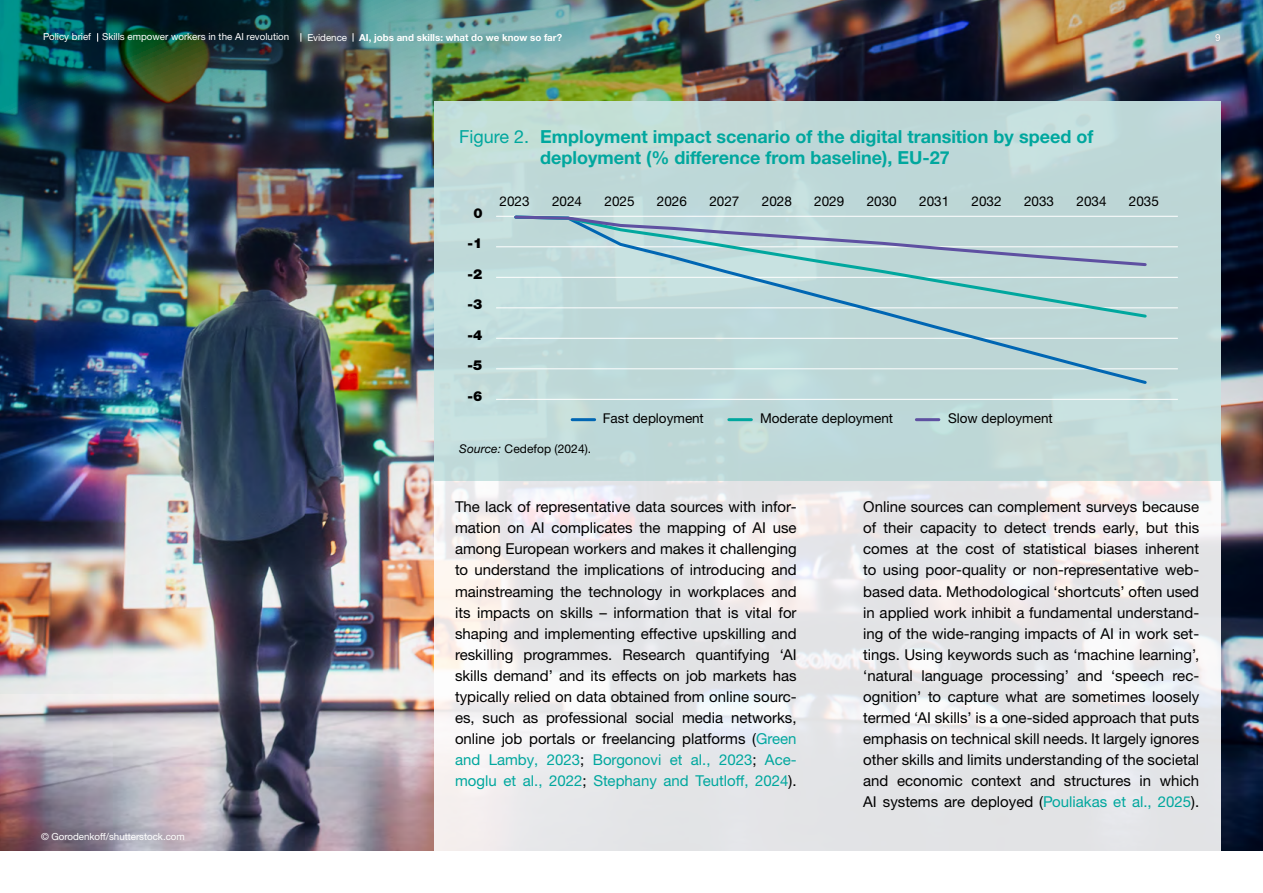
<style>
.page{position:relative;width:1263px;height:893px;background:#fff}
.page>*{position:absolute;margin:0;border:0;box-sizing:border-box;transform-origin:0 0}
.t1{font:700 18px/21px "Helvetica Neue LTW1 G";color:#00a79e}
.t2{font:15px/21px "Helvetica Neue LTW1 G";color:#000;text-align:justify}
.t3{font:900 13.8px "Helvetica Neue LTW1 G";color:#000}
.t4{font:13.5px "Helvetica Neue LTW1 G";color:#000}
.t5{font:12px "Helvetica Neue LTW1 G";letter-spacing:.005em;color:#000}
.t6{font:9.75px "Helvetica Neue LTW1 G";color:#fff}
.t7{font:700 9.75px "Helvetica Neue LTW1 G";color:#fff}
.t8{font:500 9.75px "Helvetica Neue LTW1 G";color:#fff}
.s1{font-weight:400}
.s2{font-style:italic}
.s3{color:#00a79e}
</style>
<div class="page">
<img style="left:0;top:693px;width:1263px;height:157px">
<img style="left:0;top:0;width:1263px;height:693px">
<svg style="left:434px;top:480px;width:786px;height:370px;fill:#e4e5e8"></svg>
<div style="left:434px;top:101px;width:786px;height:379px;background:#bed8d8"></div>
<hr style="left:496px;top:246px;width:682px;height:1px;background:#fff">
<hr style="left:496px;top:277px;width:682px;height:1px;background:#fff">
<hr style="left:496px;top:307px;width:682px;height:1px;background:#fff">
<hr style="left:496px;top:338px;width:682px;height:1px;background:#fff">
<hr style="left:496px;top:368px;width:682px;height:1px;background:#fff">
<hr style="left:496px;top:399px;width:682px;height:1px;background:#fff">
<hr style="left:496px;top:216px;width:682px;height:1px;background:#fff">
<hr style="left:572px;top:418px;width:23px;height:3px;background:#0066b3">
<hr style="left:729px;top:418px;width:22px;height:3px;background:#00a79e">
<hr style="left:916px;top:418px;width:23px;height:3px;background:#5e50a1">
<svg style="left:513px;top:320px;width:636px;height:66px"></svg>
<svg style="left:513px;top:215px;width:636px;height:105px"></svg>
<svg style="left:513px;top:214px;width:635px;height:54px"></svg>
<p class="t6" style="left:43px;top:31px;width:248px">Policy brief Skills empower workers in the AI revolution</p>
<p class="t7" style="left:307px;top:31px;width:256px"><span class="s1">Evidence</span> AI, jobs and skills: what do we know so far?</p>
<p class="t8" style="left:1215px;top:31px;width:7px">9</p>
<p class="t1" style="left:540px;top:126px;width:555px;text-indent:-81px"><span class="s1">Figure 2.</span> Employment impact scenario of the digital transition by speed of deployment (% difference from baseline), EU-27</p>
<p class="t3" style="left:474px;top:205px;width:11px">0</p>
<p class="t3" style="left:468px;top:235px;width:16px">-1</p>
<p class="t3" style="left:468px;top:266px;width:16px">-2</p>
<p class="t3" style="left:468px;top:296px;width:16px">-3</p>
<p class="t3" style="left:468px;top:327px;width:16px">-4</p>
<p class="t3" style="left:468px;top:357px;width:16px">-5</p>
<p class="t3" style="left:468px;top:388px;width:16px">-6</p>
<p class="t4" style="left:500px;top:193px;width:32px">2023</p>
<p class="t4" style="left:552px;top:193px;width:32px">2024</p>
<p class="t4" style="left:604px;top:193px;width:32px">2025</p>
<p class="t4" style="left:657px;top:193px;width:32px">2026</p>
<p class="t4" style="left:709px;top:193px;width:32px">2027</p>
<p class="t4" style="left:762px;top:193px;width:32px">2028</p>
<p class="t4" style="left:814px;top:193px;width:32px">2029</p>
<p class="t4" style="left:867px;top:193px;width:32px">2030</p>
<p class="t4" style="left:919px;top:193px;width:32px">2031</p>
<p class="t4" style="left:972px;top:193px;width:32px">2032</p>
<p class="t4" style="left:1024px;top:193px;width:32px">2033</p>
<p class="t4" style="left:1076px;top:193px;width:32px">2034</p>
<p class="t4" style="left:1129px;top:193px;width:32px">2035</p>
<p class="t4" style="left:603px;top:410px;width:102px">Fast deployment</p>
<p class="t4" style="left:760px;top:410px;width:134px">Moderate deployment</p>
<p class="t4" style="left:948px;top:410px;width:106px">Slow deployment</p>
<p class="t5" style="left:459px;top:441px;width:133px"><span class="s2">Source:</span> Cedefop (2024).</p>
<p class="t6" style="left:41px;top:831px;width:145px">© Gorodenkoff/shutterstock.com</p>
<p class="t2" style="left:455px;top:497px;width:343px">The lack of representative data sources with infor&shy;mation on AI complicates the mapping of AI use among European workers and makes it challenging to understand the implications of introducing and mainstreaming the technology in workplaces and its impacts on skills – information that is vital for shaping and implementing effective upskilling and reskilling programmes. Research quantifying ‘AI skills demand’ and its effects on job markets has typically relied on data obtained from online sourc&shy;es, such as professional social media networks, online job portals or freelancing platforms (<span class="s3">Green and Lamby, 2023</span>; <span class="s3">Borgonovi et al., 2023</span>; <span class="s3">Ace&shy;moglu et al., 2022</span>; <span class="s3">Stephany and Teutloff, 2024</span>).</p>
<p class="t2" style="left:863px;top:497px;width:337px">Online sources can complement surveys because of their capacity to detect trends early, but this comes at the cost of statistical biases inherent to using poor-quality or non-representative web&shy;based data. Methodological ‘shortcuts’ often used in applied work inhibit a fundamental understand&shy;ing of the wide-ranging impacts of AI in work set&shy;tings. Using keywords such as ‘machine learning’, ‘natural language processing’ and ‘speech rec&shy;ognition’ to capture what are sometimes loosely termed ‘AI skills’ is a one-sided approach that puts emphasis on technical skill needs. It largely ignores other skills and limits understanding of the societal and economic context and structures in which AI systems are deployed (<span class="s3">Pouliakas et al., 2025</span>).</p>
</div>
